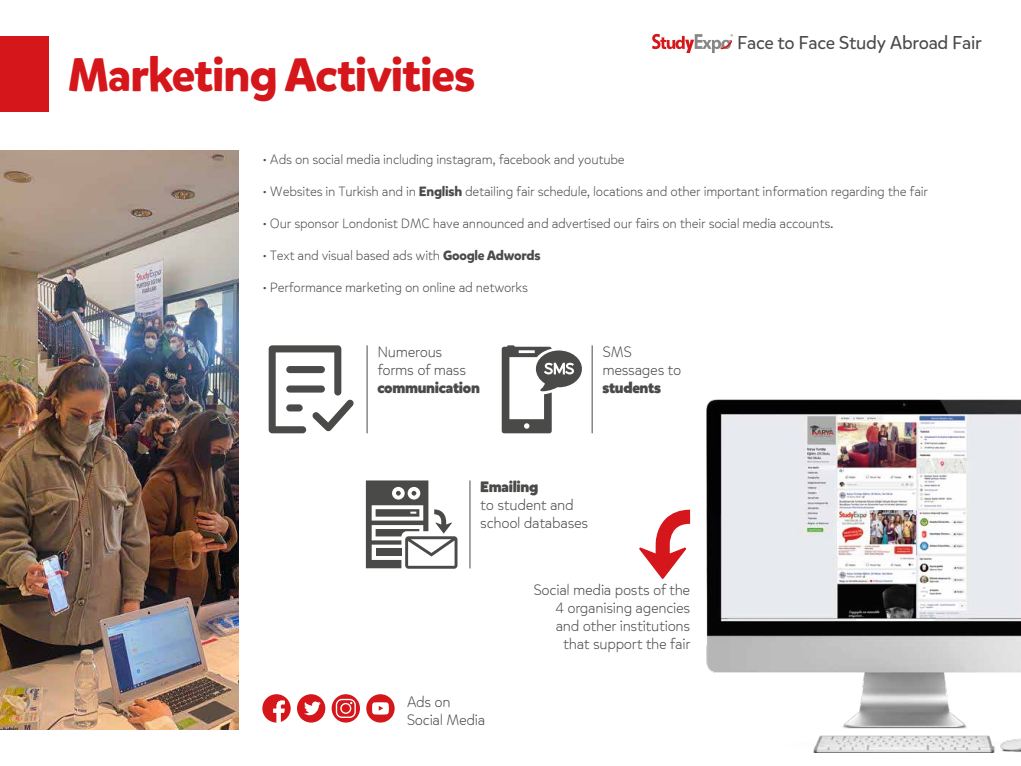
<style>
.page{position:relative;width:1021px;height:766px;background:#fff}
.page>*{position:absolute;margin:0;border:0;box-sizing:border-box;transform-origin:0 0}
.t1{font:700 46.3px "Mikado";letter-spacing:-.02em;color:#d5161b}
.t2{font:18.5px "Mikado";letter-spacing:-.02em;color:#4a4a49}
.t3{font:300 15px/18px "Mikado";letter-spacing:-.02em;color:#4a4a49}
.t4{font:900 15px "Mikado";letter-spacing:-.02em;color:#4a4a49}
.t5{font:300 13.4px "Mikado";letter-spacing:-.02em;color:#4a4a49}
.s1{font-weight:700}
</style>
<div class="page">
<img style="left:706px;top:399px;width:314px;height:353px">
<img style="left:837px;top:510px;width:78px;height:45px">
<img style="left:0;top:150px;width:238px;height:579px">
<div style="left:0;top:36px;width:48px;height:75px;background:#d5161b"></div>
<svg style="left:269px;top:345px;width:85px;height:88px"></svg>
<hr style="left:367px;top:345px;width:1px;height:88px;background:#4a4a49">
<svg style="left:501px;top:345px;width:81px;height:88px"></svg>
<hr style="left:592px;top:345px;width:1px;height:88px;background:#4a4a49">
<hr style="left:469px;top:480px;width:1px;height:88px;background:#4a4a49">
<svg style="left:366px;top:480px;width:91px;height:88px"></svg>
<svg style="left:639px;top:509px;width:51px;height:69px"></svg>
<svg style="left:262px;top:694px;width:29px;height:28px"></svg>
<svg style="left:331px;top:694px;width:29px;height:28px"></svg>
<svg style="left:336px;top:698px;width:20px;height:19px"></svg>
<div style="left:297px;top:694px;width:28px;height:28px;background:#d5161b;border-radius:50%"></div>
<svg style="left:304px;top:701px;width:17px;height:14px"></svg>
<div style="left:366px;top:694px;width:28px;height:28px;background:#d5161b;border-radius:50%"></div>
<svg style="left:372px;top:702px;width:17px;height:12px"></svg>
<svg style="left:652px;top:34px;width:81px;height:19px"></svg>
<h1 class="t1" style="left:68px;top:46px;width:408px">Marketing Activities</h1>
<h2 class="t2" style="left:737px;top:31px;width:246px">Face to Face Study Abroad Fair</h2>
<p class="t5" style="left:262px;top:151px;width:364px">• Ads on social media including instagram, facebook and youtube</p>
<p class="t5" style="left:262px;top:183px;width:667px">• Websites in Turkish and in <span class="s1">English</span> detailing fair schedule, locations and other important information regarding the fair</p>
<p class="t5" style="left:262px;top:215px;width:572px">• Our sponsor Londonist DMC have announced and advertised our fairs on their social media accounts.</p>
<p class="t5" style="left:262px;top:247px;width:280px">• Text and visual based ads with <span class="s1">Google Adwords</span></p>
<p class="t5" style="left:262px;top:279px;width:267px">• Performance marketing on online ad networks</p>
<p class="t3" style="left:377px;top:342px;width:90px">Numerous forms of mass</p>
<p class="t4" style="left:377px;top:377px;width:104px">communication</p>
<p class="t3" style="left:602px;top:342px;width:80px">SMS messages to</p>
<p class="t4" style="left:602px;top:377px;width:60px">students</p>
<p class="t4" style="left:480px;top:476px;width:60px">Emailing</p>
<p class="t3" style="left:480px;top:495px;width:109px">to student and school databases</p>
<p class="t3" style="left:406px;top:692px;width:80px">Ads on<br>Social Media</p>
<p class="t3" style="left:533px;top:581px;width:159px;text-align:right">Social media posts of the<br>4 organising agencies and other institutions that support the fair</p>
</div>
